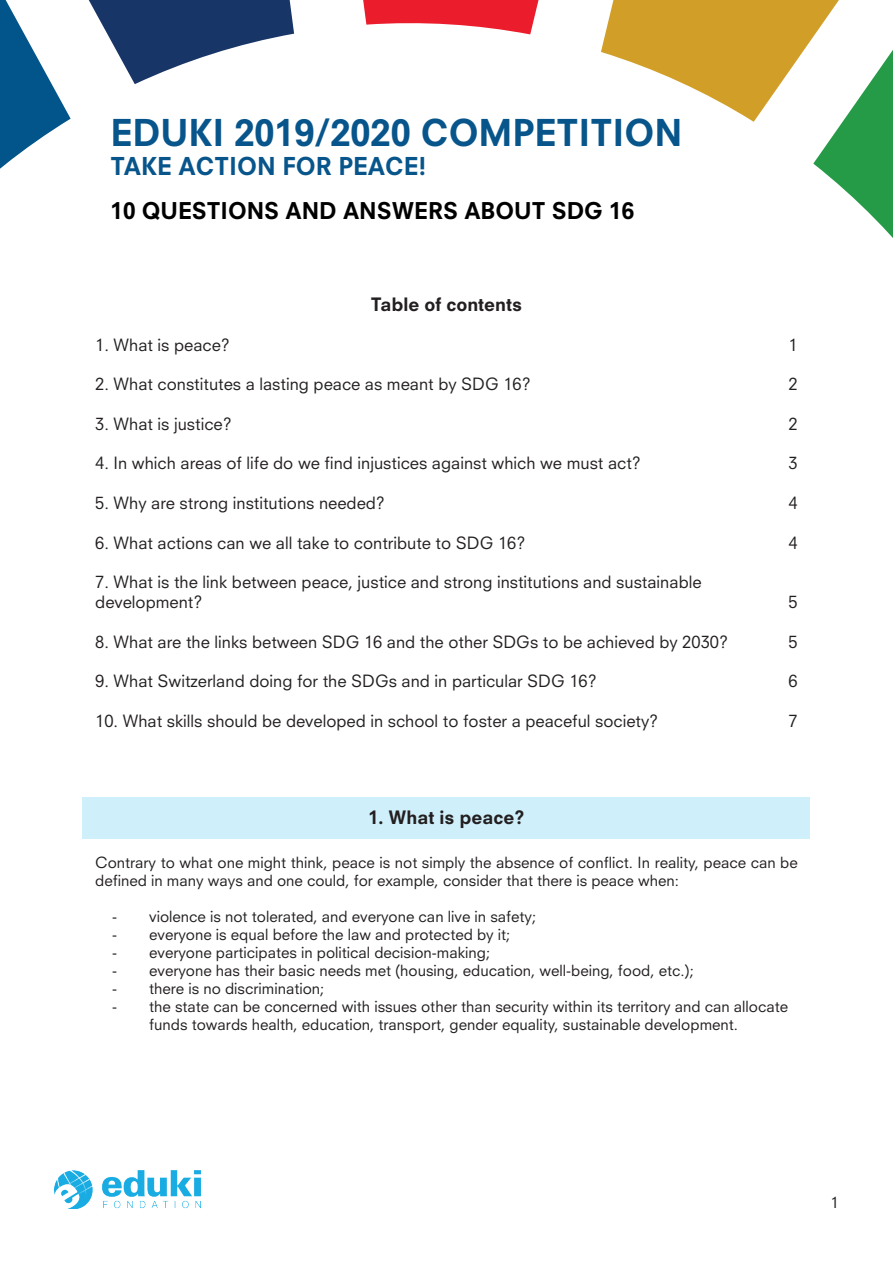
<style>
.page{position:relative;width:893px;height:1263px;background:#fff}
.page>*{position:absolute;margin:0;border:0;box-sizing:border-box;transform-origin:0 0}
.t1{font:800 36px "Neuzeit SLT Std";color:#07558b}
.t2{font:800 24px "Neuzeit SLT Std";color:#07558b}
.t3{font:800 22.5px "Neuzeit SLT Std";color:#000001}
.t4{font:800 18px "Neuzeit SLT Std";color:#231f20}
.t5{font:16.5px/19.8px "Neuzeit SLT Std";color:#231f20}
.t6{font:15px/18px "Neuzeit SLT Std";color:#231f20}
</style>
<div class="page">
<svg style="left:363px;top:0;width:530px;height:238px"></svg>
<svg style="left:0;top:0;width:294px;height:169px"></svg>
<img style="left:54px;top:1171px;width:147px;height:38px">
<div style="left:83px;top:797px;width:727px;height:41px;background:#cfeffb"></div>
<h1 class="t1" style="left:111px;top:111px;width:573px">EDUKI 2019/2020 COMPETITION</h1>
<h2 class="t2" style="left:111px;top:151px;width:317px">TAKE ACTION FOR PEACE!</h2>
<h3 class="t3" style="left:111px;top:197px;width:525px">10 QUESTIONS AND ANSWERS ABOUT SDG 16</h3>
<p class="t4" style="left:371px;top:293px;width:153px">Table of contents</p>
<p class="t5" style="left:95px;top:334px;width:136px">1. What is peace?</p>
<p class="t5" style="left:788px;top:334px;width:11px">1</p>
<p class="t5" style="left:95px;top:374px;width:437px">2. What constitutes a lasting peace as meant by SDG 16?</p>
<p class="t5" style="left:788px;top:374px;width:11px">2</p>
<p class="t5" style="left:95px;top:414px;width:138px">3. What is justice?</p>
<p class="t5" style="left:788px;top:414px;width:11px">2</p>
<p class="t5" style="left:95px;top:453px;width:547px">4. In which areas of life do we find injustices against which we must act?</p>
<p class="t5" style="left:788px;top:453px;width:11px">3</p>
<p class="t5" style="left:95px;top:493px;width:291px">5. Why are strong institutions needed?</p>
<p class="t5" style="left:788px;top:493px;width:11px">4</p>
<p class="t5" style="left:95px;top:532px;width:432px">6. What actions can we all take to contribute to SDG 16?</p>
<p class="t5" style="left:788px;top:532px;width:11px">4</p>
<p class="t5" style="left:95px;top:572px;width:608px">7. What is the link between peace, justice and strong institutions and sustainable development?</p>
<p class="t5" style="left:789px;top:592px;width:11px">5</p>
<p class="t5" style="left:95px;top:631px;width:634px">8. What are the links between SDG 16 and the other SDGs to be achieved by 2030?</p>
<p class="t5" style="left:788px;top:631px;width:11px">5</p>
<p class="t5" style="left:95px;top:671px;width:503px">9. What Switzerland doing for the SDGs and in particular SDG 16?</p>
<p class="t5" style="left:788px;top:671px;width:11px">6</p>
<p class="t5" style="left:95px;top:711px;width:565px">10. What skills should be developed in school to foster a peaceful society?</p>
<p class="t5" style="left:788px;top:711px;width:11px">7</p>
<p class="t4" style="left:368px;top:806px;width:157px">1. What is peace?</p>
<p class="t6" style="left:95px;top:853px;width:704px">Contrary to what one might think, peace is not simply the absence of conflict. In reality, peace can be defined in many ways and one could, for example, consider that there is peace when:</p>
<p class="t6" style="left:112px;top:907px;width:425px">- violence is not tolerated, and everyone can live in safety;</p>
<p class="t6" style="left:112px;top:925px;width:400px">- everyone is equal before the law and protected by it;</p>
<p class="t6" style="left:112px;top:943px;width:380px">- everyone participates in political decision-making;</p>
<p class="t6" style="left:112px;top:961px;width:583px">- everyone has their basic needs met (housing, education, well-being, food, etc.);</p>
<p class="t6" style="left:112px;top:979px;width:214px">- there is no discrimination;</p>
<p class="t6" style="left:149px;top:997px;width:640px;text-indent:-37px">- the state can be concerned with issues other than security within its territory and can allocate funds towards health, education, transport, gender equality, sustainable development.</p>
<p class="t6" style="left:831px;top:1193px;width:10px">1</p>
</div>
